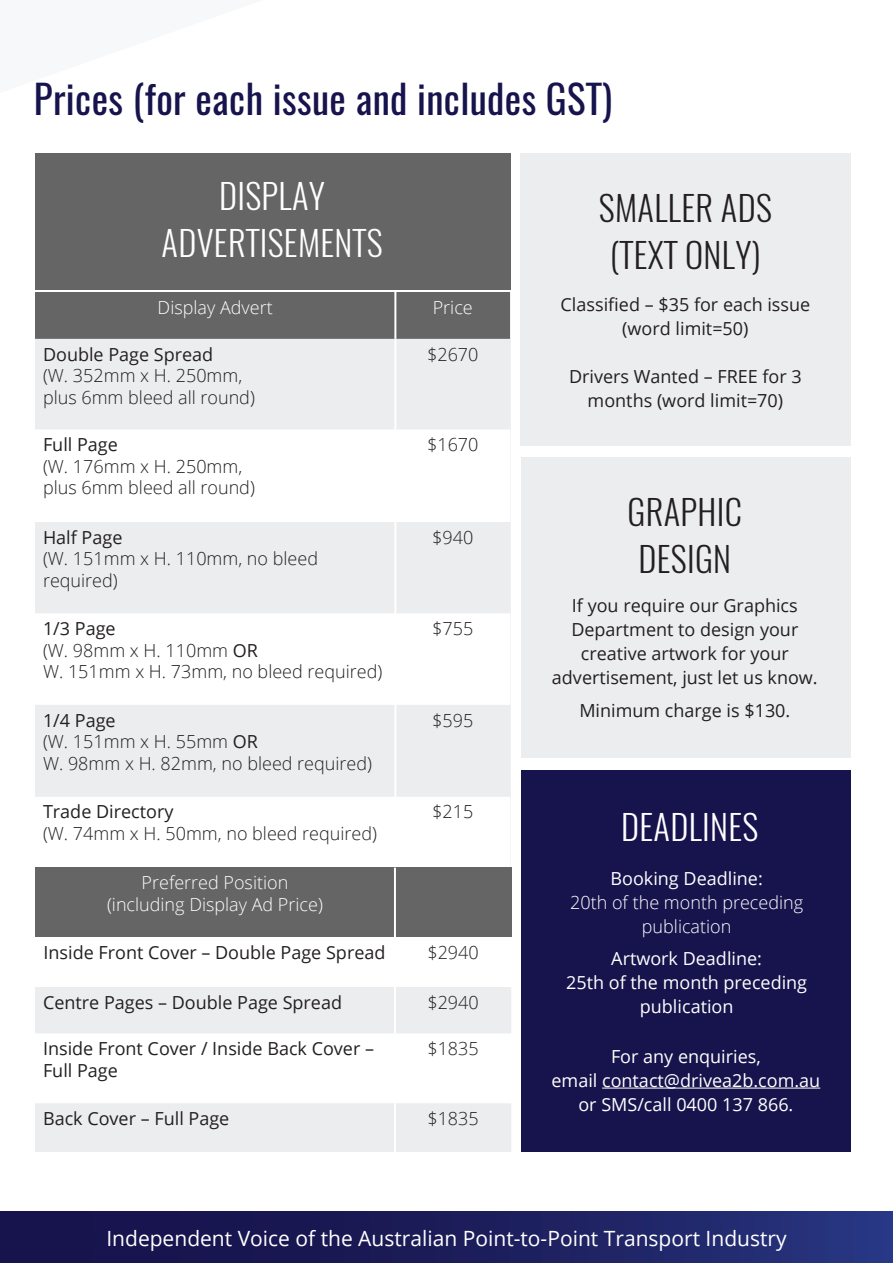
<style>
.page{position:relative;width:893px;height:1263px;background:#fff}
.page>*{position:absolute;margin:0;border:0;box-sizing:border-box;transform-origin:0 0}
.Header_huge{font:39px "Oswald";letter-spacing:.01em;color:#17144d}
.Header_huge-2{font:300 34.5px/47.2px "Oswald";letter-spacing:.01em;color:#231f20;text-align:center}
.Header_huge-3{font:300 34.5px/47.2px "Oswald";letter-spacing:.01em;color:#fff;text-align:center}
.Content_large_text{font:21px "Open Sans";color:#fff}
.Body_text_-_no_inden{font:18px/24px "Open Sans";color:#231f20;text-align:center}
.t1{font:300 18px/21.6px "Open Sans";color:#231f20}
.Body_text_-_no_inden-2{font:18px/24px "Open Sans";color:#fff;text-align:center}
.Body_text_-_no_inden-3{font:300 18px/24px "Open Sans";color:#fff;text-align:center}
.s1{font-weight:400}
</style>
<div class="page">
<div style="left:0;top:1212px;width:893px;height:51px;background:linear-gradient(to right,#140d43,#26327a)"></div>
<div style="left:35px;top:292px;width:360px;height:47px;background:#656565"></div>
<div style="left:395px;top:292px;width:115px;height:47px;background:#656565"></div>
<svg style="left:35px;top:339px;width:475px;height:274px"></svg>
<div style="left:35px;top:705px;width:475px;height:92px;background:#ecedee"></div>
<hr style="left:394px;top:292px;width:2px;height:47px;background:#fff">
<hr style="left:394px;top:339px;width:2px;height:90px;background:#fff">
<hr style="left:394px;top:429px;width:2px;height:93px;background:#fff">
<hr style="left:394px;top:522px;width:2px;height:91px;background:#fff">
<hr style="left:394px;top:705px;width:2px;height:92px;background:#fff">
<div style="left:35px;top:868px;width:360px;height:69px;background:#656565"></div>
<div style="left:395px;top:868px;width:116px;height:69px;background:#656565"></div>
<div style="left:35px;top:987px;width:476px;height:46px;background:#ecedee"></div>
<div style="left:35px;top:1103px;width:476px;height:49px;background:#ecedee"></div>
<hr style="left:394px;top:868px;width:2px;height:69px;background:#fff">
<hr style="left:394px;top:1103px;width:2px;height:49px;background:#fff">
<hr style="left:394px;top:987px;width:2px;height:46px;background:#fff">
<div style="left:521px;top:770px;width:330px;height:382px;background:#17144d"></div>
<div style="left:521px;top:153px;width:330px;height:293px;background:#ecedee"></div>
<div style="left:521px;top:458px;width:330px;height:300px;background:#ecedee"></div>
<div style="left:35px;top:153px;width:475px;height:137px;background:#656565"></div>
<hr style="left:602px;top:1087px;width:218px;height:1px;background:#fff">
<p class="Header_huge" style="left:34px;top:72px;width:580px">Prices (for each issue and includes GST)</p>
<p class="Header_huge-3" style="left:162px;top:172px;width:222px">DISPLAY<br>ADVERTISEMENTS</p>
<p class="Body_text_-_no_inden-3" style="left:158px;top:295px;width:117px">Display Advert</p>
<p class="Body_text_-_no_inden-3" style="left:433px;top:295px;width:42px">Price</p>
<p class="Body_text_-_no_inden" style="left:43px;top:342px;width:172px">Double Page Spread</p>
<p class="t1" style="left:43px;top:364px;width:201px">(W. 352mm x H. 250mm,</p>
<p class="t1" style="left:43px;top:386px;width:213px">plus 6mm bleed all round)</p>
<p class="t1" style="left:427px;top:343px;width:53px">$2670</p>
<p class="Body_text_-_no_inden" style="left:43px;top:432px;width:76px">Full Page</p>
<p class="t1" style="left:43px;top:455px;width:201px">(W. 176mm x H. 250mm,</p>
<p class="t1" style="left:43px;top:477px;width:213px">plus 6mm bleed all round)</p>
<p class="t1" style="left:43px;top:526px;width:277px"><span class="s1">Half Page<br></span>(W. 151mm x H. 110mm, no bleed</p>
<p class="t1" style="left:43px;top:569px;width:76px">required)</p>
<p class="Body_text_-_no_inden" style="left:43px;top:616px;width:74px">1/3 Page</p>
<p class="t1" style="left:43px;top:639px;width:216px">(W. 98mm x H. 110mm <span class="s1">OR</span></p>
<p class="t1" style="left:43px;top:661px;width:341px">W. 151mm x H. 73mm, no bleed required)</p>
<p class="Body_text_-_no_inden" style="left:43px;top:708px;width:74px">1/4 Page</p>
<p class="t1" style="left:43px;top:730px;width:331px">(W. 151mm x H. 55mm <span class="s1">OR<br></span>W. 98mm x H. 82mm, no bleed required)</p>
<p class="t1" style="left:427px;top:433px;width:53px">$1670</p>
<p class="t1" style="left:432px;top:526px;width:43px">$940</p>
<p class="t1" style="left:432px;top:617px;width:43px">$755</p>
<p class="t1" style="left:432px;top:709px;width:43px">$595</p>
<p class="t1" style="left:43px;top:800px;width:335px"><span class="s1">Trade Directory<br></span>(W. 74mm x H. 50mm, no bleed required)</p>
<p class="t1" style="left:432px;top:800px;width:43px">$215</p>
<p class="Body_text_-_no_inden-3" style="left:142px;top:870px;width:148px">Preferred Position</p>
<p class="Body_text_-_no_inden-3" style="left:107px;top:892px;width:217px">(including Display Ad Price)</p>
<p class="Body_text_-_no_inden" style="left:44px;top:940px;width:343px">Inside Front Cover – Double Page Spread</p>
<p class="t1" style="left:427px;top:941px;width:53px">$2940</p>
<p class="Body_text_-_no_inden" style="left:43px;top:990px;width:301px">Centre Pages – Double Page Spread</p>
<p class="t1" style="left:427px;top:991px;width:53px">$2940</p>
<p class="Body_text_-_no_inden" style="left:43px;top:1037px;width:333px;line-height:21.6px;text-align:left">Inside Front Cover / Inside Back Cover –<br>Full Page</p>
<p class="t1" style="left:427px;top:1037px;width:53px">$1835</p>
<p class="Body_text_-_no_inden" style="left:43px;top:1106px;width:188px">Back Cover – Full Page</p>
<p class="t1" style="left:427px;top:1107px;width:53px">$1835</p>
<p class="Header_huge-2" style="left:599px;top:184px;width:175px">SMALLER ADS (TEXT ONLY)</p>
<p class="Body_text_-_no_inden" style="left:561px;top:292px;width:251px">Classified – $35 for each issue (word limit=50)</p>
<p class="Body_text_-_no_inden" style="left:569px;top:364px;width:234px">Drivers Wanted – FREE for 3 months (word limit=70)</p>
<p class="Header_huge-2" style="left:627px;top:488px;width:116px">GRAPHIC<br>DESIGN</p>
<p class="Body_text_-_no_inden" style="left:552px;top:593px;width:267px">If you require our Graphics<br>Department to design your creative artwork for your advertisement, just let us know.</p>
<p class="Body_text_-_no_inden" style="left:579px;top:698px;width:213px">Minimum charge is $130.</p>
<p class="Header_huge-3" style="left:621px;top:804px;width:139px">DEADLINES</p>
<p class="Body_text_-_no_inden-3" style="left:570px;top:865px;width:234px"><span class="s1">Booking Deadline:<br></span>20th of the month preceding publication</p>
<p class="Body_text_-_no_inden-2" style="left:566px;top:946px;width:242px">Artwork Deadline:<br>25th of the month preceding publication</p>
<p class="Body_text_-_no_inden-2" style="left:551px;top:1044px;width:270px">For any enquiries,<br>email contact@drivea2b.com.au or SMS/call 0400 137 866.</p>
<p class="Content_large_text" style="left:106px;top:1224px;width:682px">Independent Voice of the Australian Point-to-Point Transport Industry</p>
</div>
